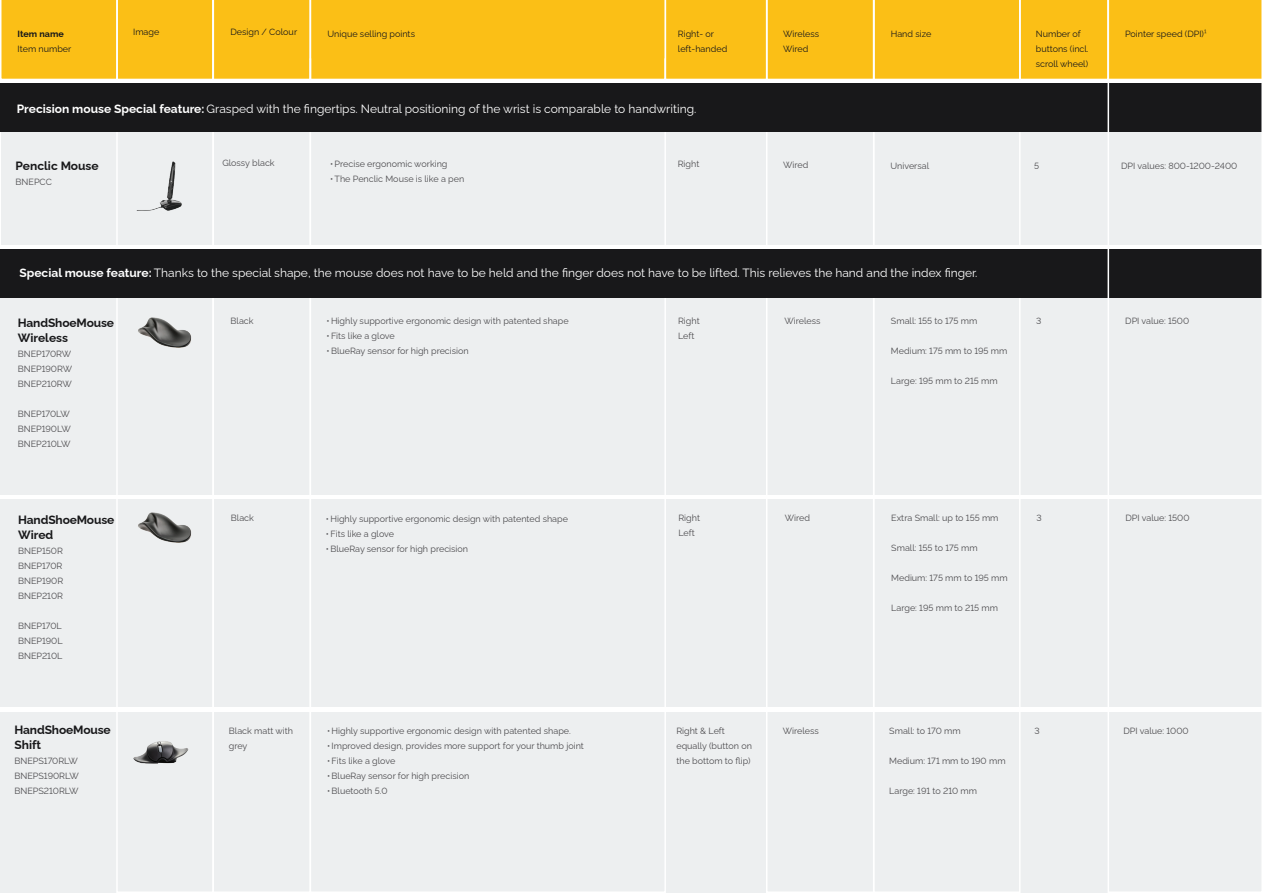
<style>
.page{position:relative;width:1263px;height:893px;background:#fff}
.page>*{position:absolute;margin:0;border:0;box-sizing:border-box;transform-origin:0 0}
.t1{font:12px "Raleway";color:#fff}
.t2{font:700 12px/15px "Raleway";letter-spacing:-.01em;color:#18181a}
.t3{font:9px/15px "Raleway";color:#4d4c4f;text-align:justify}
.t4{font:9px/15px "Raleway";color:#18181a}
.t5{font:700 9px "Raleway";color:#18181a}
.s1{font-weight:700}
</style>
<div class="page">
<div style="left:0;top:712px;width:1263px;height:181px;background:#edeff0"></div>
<div style="left:0;top:500px;width:1263px;height:207px;background:#edeff0"></div>
<div style="left:0;top:299px;width:1263px;height:196px;background:#edeff0"></div>
<div style="left:1px;top:131px;width:1262px;height:113px;background:#edeff0"></div>
<div style="left:1020px;top:0;width:88px;height:79px;background:#fbbf16"></div>
<div style="left:1019px;top:0;width:90px;height:80px;border:2px solid #fff"></div>
<div style="left:665px;top:0;width:102px;height:79px;background:#fbbf16"></div>
<div style="left:310px;top:0;width:355px;height:79px;background:#fbbf16"></div>
<div style="left:310px;top:0;width:356px;height:80px;border:2px solid #fff"></div>
<div style="left:1px;top:0;width:116px;height:79px;background:#fbbf16"></div>
<div style="left:0;top:0;width:118px;height:80px;border:2px solid #fff"></div>
<svg style="left:874px;top:0;width:146px;height:893px"></svg>
<svg style="left:766px;top:0;width:108px;height:893px"></svg>
<svg style="left:214px;top:0;width:97px;height:893px"></svg>
<svg style="left:116px;top:0;width:98px;height:893px"></svg>
<div style="left:0;top:83px;width:1263px;height:49px;background:#18181a"></div>
<div style="left:0;top:249px;width:1263px;height:49px;background:#18181a"></div>
<svg style="left:1107px;top:0;width:156px;height:893px"></svg>
<hr style="left:1262px;top:132px;width:1px;height:217px;background:#edeff0">
<hr style="left:1262px;top:353px;width:1px;height:244px;background:#edeff0">
<svg style="left:1262px;top:0;width:1px;height:80px"></svg>
<hr style="left:1262px;top:597px;width:1px;height:296px;background:#18181a">
<img style="left:131px;top:307px;width:66px;height:43px">
<img style="left:132px;top:502px;width:65px;height:44px">
<img style="left:128px;top:724px;width:65px;height:44px">
<p class="t4" style="left:133px;top:24px;width:28px">Image</p>
<p class="t4" style="left:230px;top:24px;width:68px">Design / Colour</p>
<p class="t4" style="left:328px;top:25px;width:89px">Unique selling points</p>
<p class="t4" style="left:678px;top:25px;width:51px">Right- or left-handed</p>
<p class="t4" style="left:783px;top:25px;width:38px">Wireless<br>Wired</p>
<p class="t4" style="left:891px;top:25px;width:42px">Hand size</p>
<p class="t4" style="left:1036px;top:25px;width:54px">Number of buttons (incl. scroll wheel)</p>
<p class="t4" style="left:1125px;top:25px;width:83px">Pointer speed (DPI)¹</p>
<h1 class="t1" style="left:17px;top:99px;width:681px"><span class="s1">Precision mouse Special feature:</span> Grasped with the fingertips. Neutral positioning of the wrist is comparable to handwriting.</h1>
<p class="t5" style="left:18px;top:26px;width:48px">Item name</p>
<p class="t4" style="left:18px;top:40px;width:55px">Item number</p>
<h1 class="t2" style="left:16px;top:156px;width:85px">Penclic Mouse</h1>
<p class="t3" style="left:16px;top:173px;width:38px">BNEPCC</p>
<p class="t3" style="left:222px;top:154px;width:54px">Glossy black</p>
<p class="t3" style="left:330px;top:156px;width:119px">•Precise ergonomic working</p>
<p class="t3" style="left:678px;top:156px;width:23px">Right</p>
<p class="t3" style="left:783px;top:156px;width:27px">Wired</p>
<p class="t3" style="left:890px;top:157px;width:40px">Universal</p>
<p class="t3" style="left:1034px;top:157px;width:7px">5</p>
<p class="t3" style="left:1121px;top:157px;width:118px">DPI values: 800-1200-2400</p>
<p class="t3" style="left:330px;top:171px;width:136px">•The Penclic Mouse is like a pen</p>
<h1 class="t1" style="left:20px;top:263px;width:959px"><span class="s1">Special mouse feature:</span> Thanks to the special shape, the mouse does not have to be held and the finger does not have to be lifted. This relieves the hand and the index finger.</h1>
<p class="t3" style="left:891px;top:312px;width:88px">Small: 155 to 175 mm</p>
<p class="t3" style="left:1036px;top:312px;width:7px">3</p>
<p class="t3" style="left:891px;top:342px;width:118px">Medium: 175 mm to 195 mm</p>
<p class="t3" style="left:891px;top:372px;width:108px">Large: 195 mm to 215 mm</p>
<p class="t3" style="left:678px;top:312px;width:23px">Right</p>
<p class="t3" style="left:1125px;top:312px;width:66px">DPI value: 1500</p>
<p class="t3" style="left:678px;top:327px;width:18px">Left</p>
<p class="t3" style="left:784px;top:312px;width:38px">Wireless</p>
<h1 class="t2" style="left:18px;top:314px;width:98px">HandShoeMouse</h1>
<p class="t3" style="left:231px;top:312px;width:25px">Black</p>
<h1 class="t2" style="left:18px;top:329px;width:52px">Wireless</h1>
<p class="t3" style="left:18px;top:345px;width:56px">BNEP170RW BNEP190RW BNEP210RW</p>
<p class="t3" style="left:18px;top:405px;width:55px">BNEP170LW BNEP190LW BNEP210LW</p>
<p class="t3" style="left:326px;top:313px;width:244px">• Highly supportive ergonomic design with patented shape</p>
<p class="t3" style="left:326px;top:328px;width:70px">• Fits like a glove</p>
<p class="t3" style="left:326px;top:343px;width:144px">•BlueRay sensor for high precision</p>
<h1 class="t2" style="left:18px;top:511px;width:98px">HandShoeMouse</h1>
<p class="t3" style="left:231px;top:510px;width:25px">Black</p>
<h1 class="t2" style="left:18px;top:526px;width:37px">Wired</h1>
<p class="t3" style="left:18px;top:543px;width:47px">BNEP150R BNEP170R BNEP190R BNEP210R</p>
<p class="t3" style="left:18px;top:618px;width:46px">BNEP170L BNEP190L BNEP210L</p>
<p class="t3" style="left:326px;top:510px;width:244px">• Highly supportive ergonomic design with patented shape</p>
<p class="t3" style="left:326px;top:525px;width:70px">• Fits like a glove</p>
<p class="t3" style="left:326px;top:540px;width:144px">•BlueRay sensor for high precision</p>
<p class="t3" style="left:891px;top:510px;width:109px">Extra Small: up to 155 mm</p>
<p class="t3" style="left:1036px;top:510px;width:7px">3</p>
<p class="t3" style="left:891px;top:540px;width:88px">Small: 155 to 175 mm</p>
<p class="t3" style="left:891px;top:570px;width:118px">Medium: 175 mm to 195 mm</p>
<p class="t3" style="left:891px;top:600px;width:108px">Large: 195 mm to 215 mm</p>
<p class="t3" style="left:678px;top:510px;width:23px">Right</p>
<p class="t3" style="left:1125px;top:510px;width:66px">DPI value: 1500</p>
<p class="t3" style="left:678px;top:525px;width:18px">Left</p>
<p class="t3" style="left:785px;top:510px;width:27px">Wired</p>
<h1 class="t2" style="left:14px;top:721px;width:98px">HandShoeMouse<br>Shift</h1>
<p class="t3" style="left:14px;top:753px;width:66px">BNEPS170RLW BNEPS190RLW BNEPS210RLW</p>
<p class="t3" style="left:229px;top:722px;width:66px">Black matt with grey</p>
<p class="t3" style="left:327px;top:722px;width:245px">• Highly supportive ergonomic design with patented shape.</p>
<p class="t3" style="left:783px;top:722px;width:38px">Wireless</p>
<p class="t3" style="left:676px;top:722px;width:50px">Right &amp; Left</p>
<p class="t3" style="left:1123px;top:722px;width:67px">DPI value: 1000</p>
<p class="t3" style="left:676px;top:737px;width:77px">equally (button on the bottom to flip)</p>
<p class="t3" style="left:889px;top:722px;width:73px">Small: to 170 mm</p>
<p class="t3" style="left:1034px;top:722px;width:7px">3</p>
<p class="t3" style="left:889px;top:752px;width:118px">Medium: 171 mm to 190 mm</p>
<p class="t3" style="left:889px;top:782px;width:89px">Large: 191 to 210 mm</p>
<p class="t3" style="left:327px;top:737px;width:258px">•Improved design, provides more support for your thumb joint</p>
<p class="t3" style="left:327px;top:752px;width:70px">• Fits like a glove</p>
<p class="t3" style="left:327px;top:767px;width:144px">•BlueRay sensor for high precision</p>
<p class="t3" style="left:327px;top:782px;width:62px">•Bluetooth 5.0</p>
</div>
